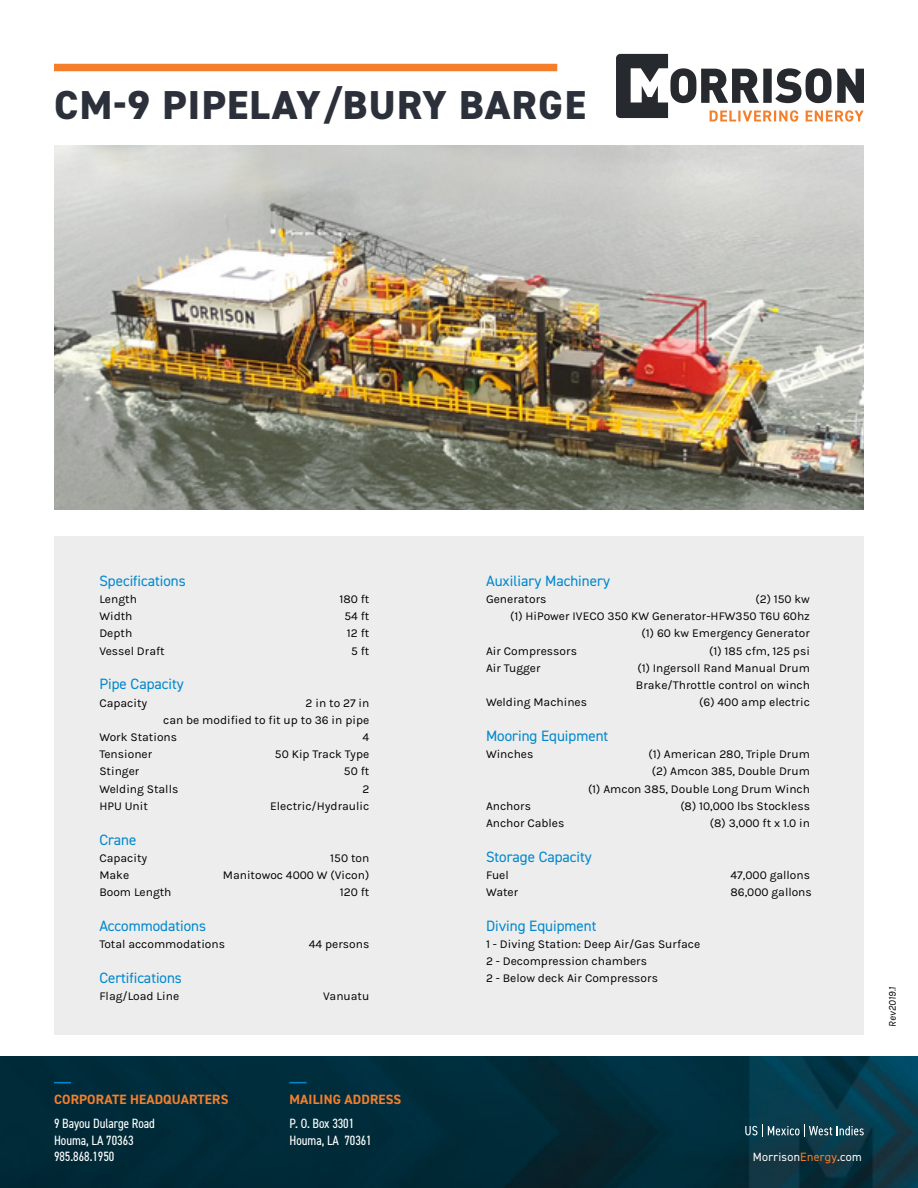
<style>
.page{position:relative;width:918px;height:1188px;background:#fff}
.page>*{position:absolute;margin:0;border:0;box-sizing:border-box;transform-origin:0 0}
.t1{font:800 40.5px "DIN2014";letter-spacing:.035em;color:#2c303a}
.t2{font:15px "DIN2014";color:#0088ce}
.t3{font:condensed 13.5px/16.5px "DIN2014";color:#fff}
.t4{font:700 13.5px "DIN2014";letter-spacing:.01em;color:#f57e2b}
.t5{font:12px/17.2px "Karla";color:#000}
.t6{font:12px "DIN2014";letter-spacing:.025em;color:#fff}
.t7{font:italic 10.5px "Karla";color:#000}
.s1{color:#f57e2b}
</style>
<div class="page">
<div style="left:54px;top:536px;width:810px;height:499px;background:#ecedec"></div>
<img style="left:0;top:1056px;width:918px;height:132px">
<svg style="left:745px;top:1124px;width:119px;height:13px"></svg>
<svg style="left:54px;top:1082px;width:17px;height:1px"></svg>
<svg style="left:289px;top:1082px;width:18px;height:1px"></svg>
<svg style="left:616px;top:54px;width:248px;height:68px"></svg>
<img style="left:54px;top:146px;width:810px;height:364px">
<div style="left:54px;top:64px;width:503px;height:7px;background:#f57e2b"></div>
<h1 class="t1" style="left:54px;top:78px;width:533px">CM-9 PIPELAY/BURY BARGE</h1>
<p class="t2" style="left:99px;top:571px;width:88px">Specifications</p>
<p class="t5" style="left:99px;top:591px;width:39px">Length</p>
<p class="t5" style="left:339px;top:591px;width:31px">180 ft</p>
<p class="t5" style="left:99px;top:608px;width:35px">Width</p>
<p class="t5" style="left:344px;top:608px;width:26px">54 ft</p>
<p class="t5" style="left:99px;top:625px;width:34px">Depth</p>
<p class="t5" style="left:347px;top:625px;width:24px">12 ft</p>
<p class="t5" style="left:99px;top:642px;width:67px">Vessel Draft</p>
<p class="t5" style="left:351px;top:642px;width:20px">5 ft</p>
<p class="t2" style="left:99px;top:675px;width:86px">Pipe Capacity</p>
<p class="t5" style="left:99px;top:694px;width:50px">Capacity</p>
<p class="t5" style="left:306px;top:694px;width:65px">2 in to 27 in</p>
<p class="t5" style="left:163px;top:711px;width:208px">can be modified to fit up to 36 in pipe</p>
<p class="t5" style="left:99px;top:729px;width:79px">Work Stations</p>
<p class="t5" style="left:363px;top:729px;width:8px">4</p>
<p class="t5" style="left:99px;top:746px;width:54px">Tensioner</p>
<p class="t5" style="left:275px;top:746px;width:96px">50 Kip Track Type</p>
<p class="t5" style="left:99px;top:763px;width:42px">Stinger</p>
<p class="t5" style="left:344px;top:763px;width:27px">50 ft</p>
<p class="t5" style="left:99px;top:780px;width:80px">Welding Stalls</p>
<p class="t5" style="left:362px;top:780px;width:8px">2</p>
<p class="t5" style="left:99px;top:798px;width:50px">HPU Unit</p>
<p class="t5" style="left:270px;top:798px;width:101px">Electric/Hydraulic</p>
<p class="t2" style="left:99px;top:830px;width:39px">Crane</p>
<p class="t5" style="left:99px;top:849px;width:50px">Capacity</p>
<p class="t5" style="left:330px;top:849px;width:41px">150 ton</p>
<p class="t5" style="left:99px;top:867px;width:31px">Make</p>
<p class="t5" style="left:223px;top:867px;width:148px">Manitowoc 4000 W (Vicon)</p>
<p class="t5" style="left:99px;top:884px;width:74px">Boom Length</p>
<p class="t5" style="left:340px;top:884px;width:31px">120 ft</p>
<p class="t2" style="left:99px;top:916px;width:108px">Accommodations</p>
<p class="t5" style="left:99px;top:936px;width:127px">Total accommodations</p>
<p class="t5" style="left:309px;top:936px;width:62px">44 persons</p>
<p class="t2" style="left:99px;top:968px;width:84px">Certifications</p>
<p class="t5" style="left:99px;top:987px;width:81px">Flag/Load Line</p>
<p class="t5" style="left:323px;top:987px;width:48px">Vanuatu</p>
<p class="t4" style="left:54px;top:1090px;width:176px">CORPORATE HEADQUARTERS</p>
<p class="t4" style="left:290px;top:1090px;width:113px">MAILING ADDRESS</p>
<p class="t3" style="left:54px;top:1115px;width:103px">9 Bayou Dularge Road<br>Houma, LA 70363<br>985.868.1950</p>
<p class="t3" style="left:289px;top:1115px;width:84px">P. O. Box 3301<br>Houma, LA 70361</p>
<p class="t2" style="left:486px;top:571px;width:125px">Auxiliary Machinery</p>
<p class="t5" style="left:486px;top:591px;width:62px">Generators</p>
<p class="t5" style="left:755px;top:591px;width:56px">(2) 150 kw</p>
<p class="t5" style="left:510px;top:608px;width:301px">(1) HiPower IVECO 350 KW Generator-HFW350 T6U 60hz</p>
<p class="t5" style="left:642px;top:625px;width:170px">(1) 60 kw Emergency Generator</p>
<p class="t5" style="left:486px;top:642px;width:92px">Air Compressors</p>
<p class="t5" style="left:709px;top:642px;width:102px">(1) 185 cfm, 125 psi</p>
<p class="t5" style="left:486px;top:660px;width:56px">Air Tugger</p>
<p class="t5" style="left:636px;top:660px;width:176px">(1) Ingersoll Rand Manual Drum<br>Brake/Throttle control on winch</p>
<p class="t5" style="left:486px;top:694px;width:103px">Welding Machines</p>
<p class="t5" style="left:699px;top:694px;width:112px">(6) 400 amp electric</p>
<p class="t2" style="left:486px;top:726px;width:124px">Mooring Equipment</p>
<p class="t5" style="left:486px;top:746px;width:49px">Winches</p>
<p class="t5" style="left:588px;top:746px;width:223px;text-align:right">(1) American 280, Triple Drum<br>(2) Amcon 385, Double Drum<br>(1) Amcon 385, Double Long Drum Winch</p>
<p class="t5" style="left:486px;top:798px;width:46px">Anchors</p>
<p class="t5" style="left:680px;top:798px;width:131px">(8) 10,000 lbs Stockless</p>
<p class="t5" style="left:486px;top:815px;width:80px">Anchor Cables</p>
<p class="t5" style="left:710px;top:815px;width:102px">(8) 3,000 ft x 1.0 in</p>
<p class="t2" style="left:486px;top:847px;width:107px">Storage Capacity</p>
<p class="t5" style="left:486px;top:867px;width:24px">Fuel</p>
<p class="t5" style="left:731px;top:867px;width:81px">47,000 gallons</p>
<p class="t5" style="left:486px;top:884px;width:34px">Water</p>
<p class="t5" style="left:730px;top:884px;width:83px">86,000 gallons</p>
<p class="t2" style="left:486px;top:916px;width:112px">Diving Equipment</p>
<p class="t5" style="left:486px;top:936px;width:216px">1 - Diving Station: Deep Air/Gas Surface<br>2 - Decompression chambers<br>2 - Below deck Air Compressors</p>
<p class="t7" style="left:887px;top:1027px;width:41px;rotate:-90deg">Rev2019.1</p>
<p class="t6" style="left:753px;top:1150px;width:110px">Morrison<span class="s1">Energy</span>.com</p>
</div>
